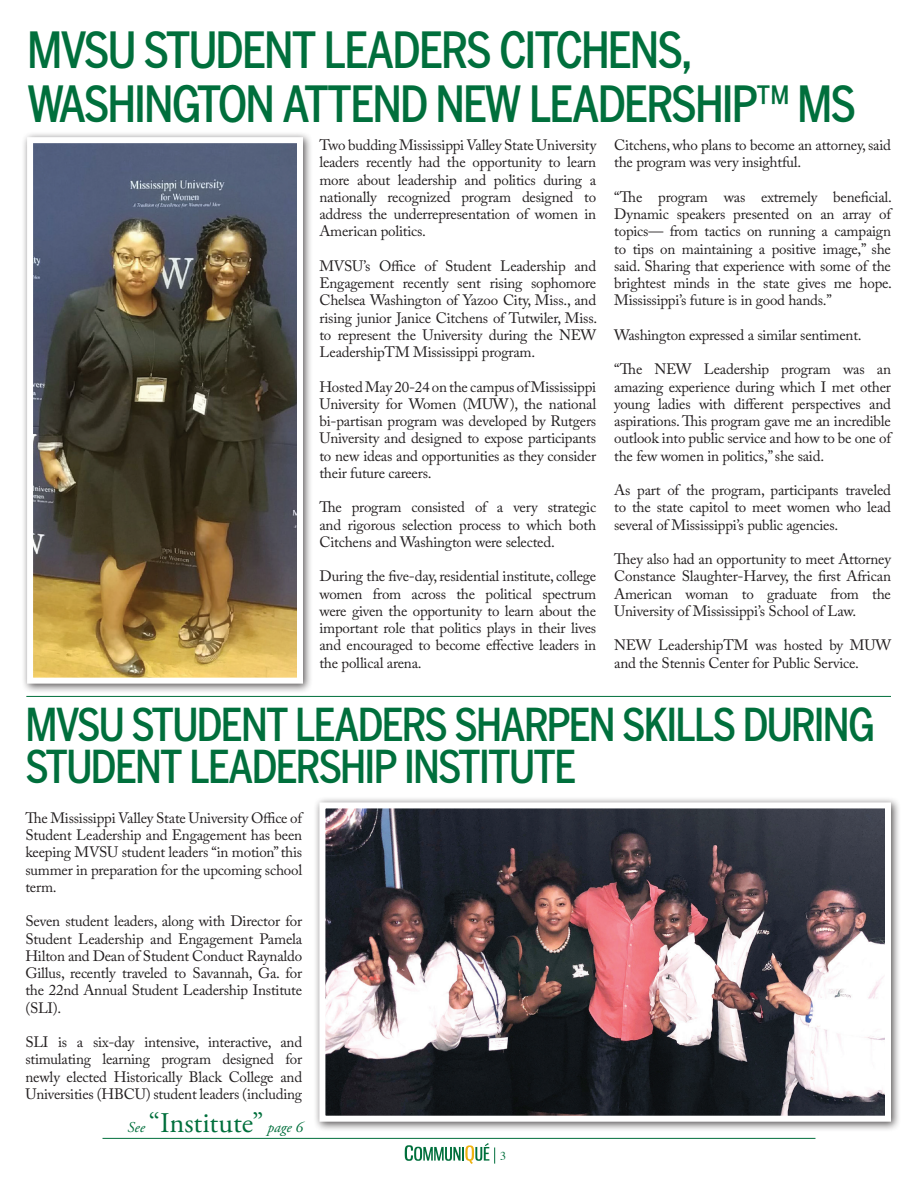
<style>
.page{position:relative;width:918px;height:1188px;background:#fff}
.page>*{position:absolute;margin:0;border:0;box-sizing:border-box;transform-origin:0 0}
.t1{font:49.5px/54px "Benton Got Cn Med";letter-spacing:-.04em;color:#006f3c}
.t2{font:45px/42px "Benton Got Cn Med";letter-spacing:-.04em;color:#006f3c}
.t3{font:28.5px "Adobe Garamond Pro";color:#006f3c}
.t4{font:15px/17.2px "Adobe Caslon Pro";letter-spacing:-.015em;color:#231f20;text-align:justify}
.t5{font:12px "Times";color:#006f3c}
.s1{font-style:italic;font-size:15px}
</style>
<div class="page">
<div style="left:21px;top:131px;width:292px;height:563px;background:#231f20;opacity:.75"></div>
<img style="left:34px;top:144px;width:262px;height:533px">
<div style="left:27px;top:137px;width:276px;height:547px;border:6px solid #fff"></div>
<div style="left:313px;top:796px;width:588px;height:336px;background:#231f20;opacity:.75"></div>
<img style="left:326px;top:809px;width:558px;height:306px">
<div style="left:319px;top:802px;width:572px;height:320px;border:6px solid #fff"></div>
<svg style="left:405px;top:1143px;width:90px;height:21px"></svg>
<hr style="left:103px;top:1138px;width:712px;height:1px;background:#006f3c">
<hr style="left:26px;top:696px;width:865px;height:1px;background:#006f3c">
<h1 class="t1" style="left:27px;top:22px;width:831px">MVSU STUDENT LEADERS CITCHENS,<br>WASHINGTON ATTEND NEW LEADERSHIP™ MS</h1>
<p class="t4" style="left:319px;top:136px;width:278px">Two budding Mississippi Valley State University leaders recently had the opportunity to learn more about leadership and politics during a nationally recognized program designed to address the underrepresentation of women in American politics.</p>
<p class="t4" style="left:319px;top:257px;width:279px">MVSU’s Office of Student Leadership and Engagement recently sent rising sophomore Chelsea Washington of Yazoo City, Miss., and rising junior Janice Citchens of Tutwiler, Miss. to represent the University during the NEW LeadershipTM Mississippi program.</p>
<p class="t4" style="left:319px;top:378px;width:278px">Hosted May 20-24 on the campus of Mississippi University for Women (MUW), the national bi-partisan program was developed by Rutgers University and designed to expose participants to new ideas and opportunities as they consider their future careers.</p>
<p class="t4" style="left:319px;top:498px;width:278px">The program consisted of a very strategic and rigorous selection process to which both Citchens and Washington were selected.</p>
<p class="t4" style="left:319px;top:567px;width:278px">During the five-day, residential institute, college women from across the political spectrum were given the opportunity to learn about the important role that politics plays in their lives and encouraged to become effective leaders in the pollical arena.</p>
<p class="t4" style="left:614px;top:136px;width:278px">Citchens, who plans to become an attorney, said the program was very insightful.</p>
<p class="t4" style="left:614px;top:188px;width:279px">“The program was extremely beneficial.<br>Dynamic speakers presented on an array of topics— from tactics on running a campaign to tips on maintaining a positive image,” she said. Sharing that experience with some of the brightest minds in the state gives me hope.<br>Mississippi’s future is in good hands.”</p>
<p class="t4" style="left:614px;top:326px;width:249px">Washington expressed a similar sentiment.</p>
<p class="t4" style="left:614px;top:360px;width:278px">“The NEW Leadership program was an amazing experience during which I met other young ladies with different perspectives and aspirations. This program gave me an incredible outlook into public service and how to be one of the few women in politics,” she said.</p>
<p class="t4" style="left:614px;top:481px;width:278px">As part of the program, participants traveled to the state capitol to meet women who lead several of Mississippi’s public agencies.</p>
<p class="t4" style="left:614px;top:550px;width:278px">They also had an opportunity to meet Attorney Constance Slaughter-Harvey, the first African American woman to graduate from the University of Mississippi’s School of Law.</p>
<p class="t4" style="left:614px;top:636px;width:278px">NEW LeadershipTM was hosted by MUW and the Stennis Center for Public Service.</p>
<h2 class="t2" style="left:25px;top:703px;width:851px">MVSU STUDENT LEADERS SHARPEN SKILLS DURING<br>STUDENT LEADERSHIP INSTITUTE</h2>
<p class="t4" style="left:25px;top:809px;width:278px">The Mississippi Valley State University Office of Student Leadership and Engagement has been keeping MVSU student leaders “in motion” this summer in preparation for the upcoming school term.</p>
<p class="t4" style="left:25px;top:912px;width:278px">Seven student leaders, along with Director for Student Leadership and Engagement Pamela Hilton and Dean of Student Conduct Raynaldo Gillus, recently traveled to Savannah, Ga. for the 22nd Annual Student Leadership Institute (SLI).</p>
<p class="t4" style="left:25px;top:1033px;width:278px">SLI is a six-day intensive, interactive, and stimulating learning program designed for newly elected Historically Black College and Universities (HBCU) student leaders (including</p>
<h3 class="t3" style="left:128px;top:1106px;width:177px"><span class="s1">See</span> “Institute” <span class="s1">page 6</span></h3>
<p class="t5" style="left:500px;top:1145px;width:7px">3</p>
</div>
